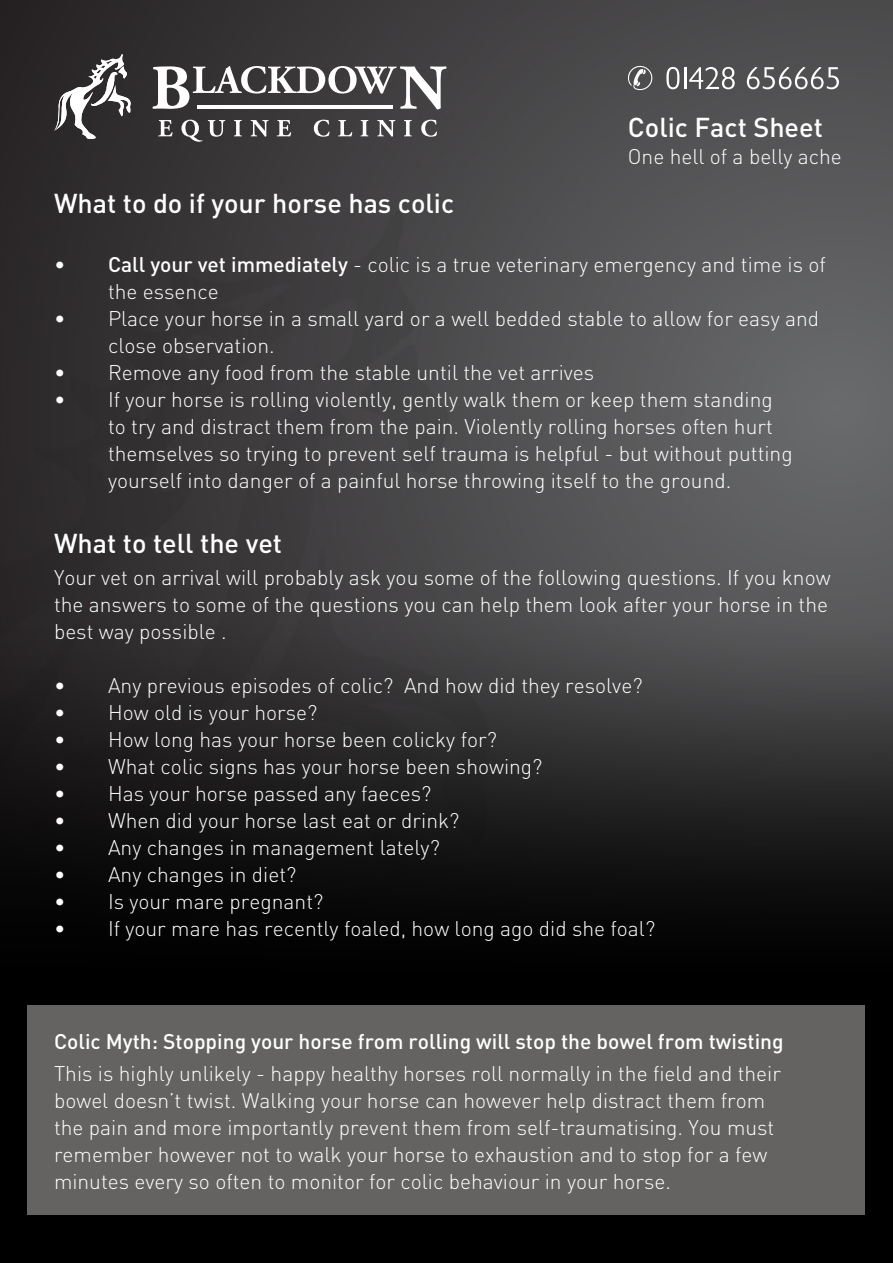
<style>
.page{position:relative;width:893px;height:1263px;background:#fff}
.page>*{position:absolute;margin:0;border:0;box-sizing:border-box;transform-origin:0 0}
.t1{font:500 27px "DIN";color:#fff}
.t2{font:300 21px/27px "DIN";color:#fff}
.t3{font:500 21px "DIN";color:#fff}
.s1{font-weight:500}
</style>
<div class="page">
<img style="left:0;top:0;width:893px;height:1263px">
<svg style="left:54px;top:52px;width:77px;height:88px"></svg>
<svg style="left:158px;top:120px;width:15px;height:16px"></svg>
<svg style="left:181px;top:120px;width:44px;height:22px"></svg>
<svg style="left:234px;top:120px;width:8px;height:16px"></svg>
<svg style="left:251px;top:120px;width:18px;height:17px"></svg>
<svg style="left:277px;top:120px;width:14px;height:16px"></svg>
<svg style="left:314px;top:120px;width:15px;height:17px"></svg>
<svg style="left:338px;top:120px;width:14px;height:16px"></svg>
<svg style="left:361px;top:120px;width:7px;height:16px"></svg>
<svg style="left:377px;top:120px;width:18px;height:17px"></svg>
<svg style="left:404px;top:120px;width:8px;height:16px"></svg>
<svg style="left:421px;top:120px;width:16px;height:17px"></svg>
<svg style="left:152px;top:66px;width:295px;height:43px"></svg>
<hr style="left:197px;top:105px;width:195px;height:3px;background:#fff">
<svg style="left:666px;top:67px;width:13px;height:22px"></svg>
<hr style="left:684px;top:67px;width:2px;height:22px;background:#fff">
<svg style="left:689px;top:67px;width:46px;height:22px"></svg>
<svg style="left:747px;top:67px;width:92px;height:22px"></svg>
<svg style="left:628px;top:66px;width:24px;height:24px"></svg>
<div style="left:28px;top:1005px;width:837px;height:210px;background:#646362"></div>
<p class="t1" style="left:628px;top:110px;width:197px">Colic Fact Sheet</p>
<p class="t2" style="left:628px;top:143px;width:215px">One hell of a belly ache</p>
<p class="t1" style="left:54px;top:186px;width:402px">What to do if your horse has colic</p>
<p class="t2" style="left:54px;top:251px;width:773px">• <span class="s1">Call your vet immediately</span> - colic is a true veterinary emergency and time is of</p>
<p class="t2" style="left:108px;top:278px;width:112px">the essence</p>
<p class="t2" style="left:54px;top:305px;width:767px">• Place your horse in a small yard or a well bedded stable to allow for easy and</p>
<p class="t2" style="left:108px;top:332px;width:168px">close observation.</p>
<p class="t2" style="left:54px;top:359px;width:542px">• Remove any food from the stable until the vet arrives</p>
<p class="t2" style="left:54px;top:386px;width:720px">• If your horse is rolling violently, gently walk them or keep them standing</p>
<p class="t2" style="left:108px;top:413px;width:666px">to try and distract them from the pain. Violently rolling horses often hurt</p>
<p class="t2" style="left:108px;top:440px;width:686px">themselves so trying to prevent self trauma is helpful - but without putting</p>
<p class="t2" style="left:108px;top:467px;width:625px">yourself into danger of a painful horse throwing itself to the ground.</p>
<p class="t1" style="left:54px;top:525px;width:230px">What to tell the vet</p>
<p class="t2" style="left:54px;top:564px;width:778px">Your vet on arrival will probably ask you some of the following questions. If you know the answers to some of the questions you can help them look after your horse in the best way possible .</p>
<p class="t2" style="left:54px;top:672px;width:590px">• Any previous episodes of colic? And how did they resolve?</p>
<p class="t2" style="left:54px;top:699px;width:265px">• How old is your horse?</p>
<p class="t2" style="left:54px;top:726px;width:444px">• How long has your horse been colicky for?</p>
<p class="t2" style="left:54px;top:753px;width:490px">• What colic signs has your horse been showing?</p>
<p class="t2" style="left:54px;top:780px;width:379px">• Has your horse passed any faeces?</p>
<p class="t2" style="left:54px;top:807px;width:407px">• When did your horse last eat or drink?</p>
<p class="t2" style="left:54px;top:834px;width:387px">• Any changes in management lately?</p>
<p class="t2" style="left:54px;top:861px;width:244px">• Any changes in diet?</p>
<p class="t2" style="left:54px;top:888px;width:271px">• Is your mare pregnant?</p>
<p class="t2" style="left:54px;top:915px;width:603px">• If your mare has recently foaled, how long ago did she foal?</p>
<p class="t3" style="left:54px;top:1028px;width:731px">Colic Myth: Stopping your horse from rolling will stop the bowel from twisting</p>
<p class="t2" style="left:54px;top:1060px;width:728px">This is highly unlikely - happy healthy horses roll normally in the field and their bowel doesn’t twist. Walking your horse can however help distract them from the pain and more importantly prevent them from self-traumatising. You must remember however not to walk your horse to exhaustion and to stop for a few minutes every so often to monitor for colic behaviour in your horse.</p>
</div>
